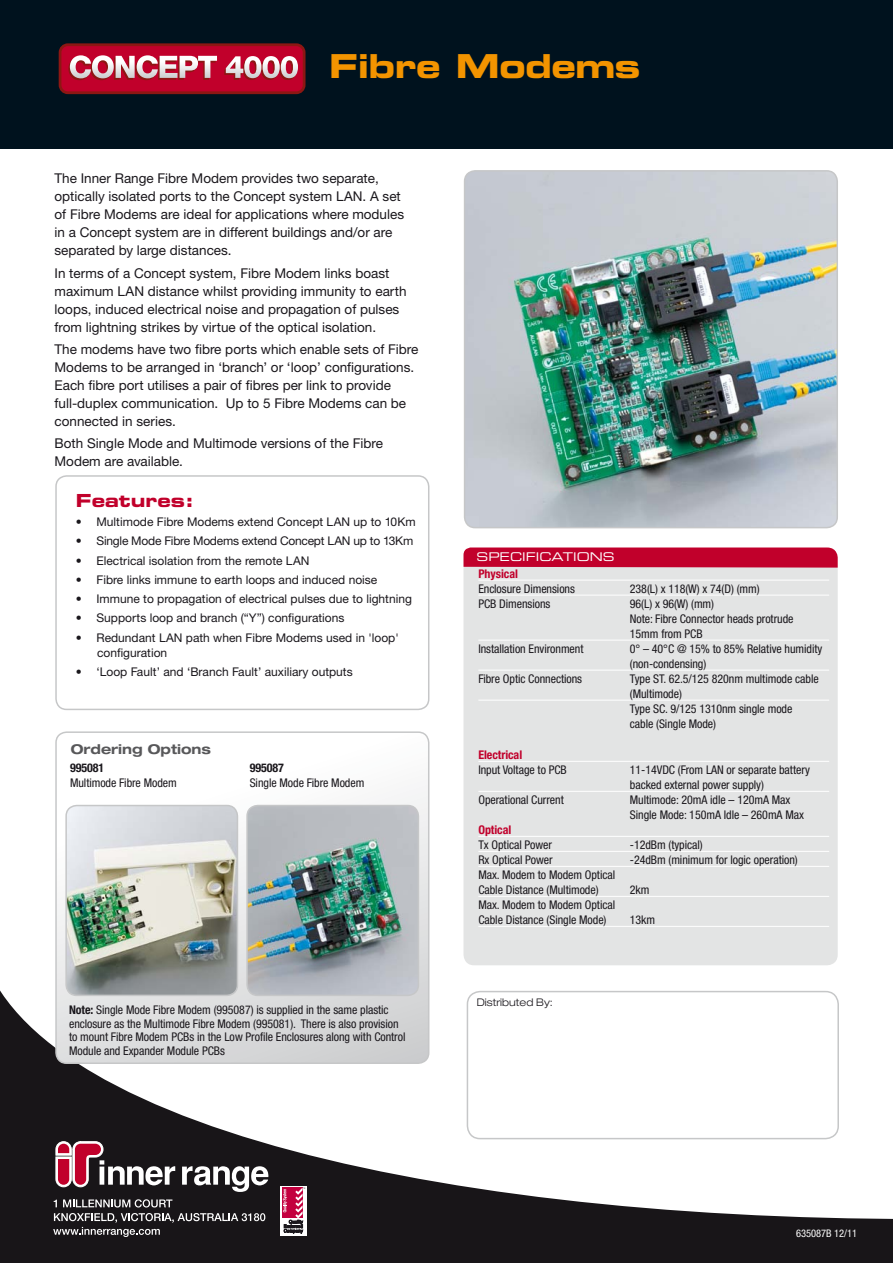
<style>
.page{position:relative;width:893px;height:1263px;background:#fff}
.page>*{position:absolute;margin:0;border:0;box-sizing:border-box;transform-origin:0 0}
.t1{font:33px "Eurostile Bold Extended Two";letter-spacing:-.02em;color:#f39400}
.t2{font:18px "Eurostile Bold Extended Two";color:#c1002b}
.t3{font:13.5px/18px "Helvetica Neue CE";color:#1a171c}
.t4{font:700 expanded 13.5px "Helvetica Neue";color:#58585a}
.t5{font:condensed 12px/15px "Helvetica Neue";letter-spacing:-.005em;color:#1a171c}
.t6{font:12px/15px "Helvetica Neue CE";color:#1a171c}
.t7{font:12px "Helvetica Neue CE";letter-spacing:-.02em;color:#1a171c}
.t8{font:700 condensed 12px "Helvetica Neue";letter-spacing:-.005em;color:#c1002b}
.t9{font:12px "Eurostile Extended Two";color:#fff}
.t10{font:700 condensed 12px "Helvetica Neue";letter-spacing:-.005em;color:#1a171c}
.t11{font:300 expanded 10.5px "Helvetica Neue";color:#1a171c}
.t12{font:condensed 10.5px "Helvetica Neue";letter-spacing:-.005em;color:#fff}
.s1{font-weight:700}
</style>
<div class="page">
<svg style="left:0;top:911px;width:893px;height:352px"></svg>
<svg style="left:54px;top:1200px;width:3px;height:7px"></svg>
<svg style="left:63px;top:1199px;width:109px;height:8px"></svg>
<svg style="left:53px;top:1213px;width:212px;height:24px;background:#424042"></svg>
<svg style="left:55px;top:1141px;width:120px;height:46px"></svg>
<svg style="left:182px;top:1166px;width:86px;height:26px"></svg>
<div style="left:280px;top:1186px;width:26px;height:49px;background:#fff"></div>
<div style="left:282px;top:1187px;width:21px;height:31px;background:#c3003f"></div>
<svg style="left:283px;top:1187px;width:22px;height:46px"></svg>
<div style="left:0;top:0;width:893px;height:149px;background:#00121e"></div>
<div style="left:467px;top:991px;width:371px;height:147px;background:#fff;border-radius:13px"></div>
<div style="left:467px;top:991px;width:372px;height:148px;border:2px solid #c6c7c8;border-radius:13px"></div>
<div style="left:60px;top:45px;width:244px;height:48px;background:#c1002b;border-radius:8px"></div>
<div style="left:59px;top:43px;width:247px;height:51px;border:3px solid #8c1713;border-radius:8px"></div>
<svg style="left:68px;top:55px;width:149px;height:25px"></svg>
<svg style="left:224px;top:56px;width:74px;height:24px"></svg>
<div style="left:55px;top:475px;width:374px;height:235px;border:2px solid #c6c7c8;border-radius:11px"></div>
<img style="left:465px;top:173px;width:372px;height:355px">
<div style="left:464px;top:170px;width:374px;height:358px;border:2px solid #c6c7c8;border-radius:11px"></div>
<div style="left:463px;top:559px;width:375px;height:406px;background:#e3e4e4;border-radius:11px"></div>
<svg style="left:463px;top:547px;width:375px;height:21px;background:#c41038"></svg>
<hr style="left:478px;top:580px;width:351px;height:1px;background:#fff">
<hr style="left:478px;top:595px;width:351px;height:1px;background:#fff">
<hr style="left:478px;top:640px;width:351px;height:1px;background:#fff">
<hr style="left:478px;top:670px;width:351px;height:1px;background:#fff">
<hr style="left:478px;top:700px;width:351px;height:1px;background:#fff">
<hr style="left:478px;top:761px;width:351px;height:1px;background:#fff">
<hr style="left:478px;top:791px;width:351px;height:1px;background:#fff">
<hr style="left:478px;top:836px;width:351px;height:1px;background:#fff">
<hr style="left:478px;top:851px;width:351px;height:1px;background:#fff">
<hr style="left:478px;top:866px;width:351px;height:1px;background:#fff">
<hr style="left:478px;top:896px;width:351px;height:1px;background:#fff">
<hr style="left:478px;top:926px;width:351px;height:1px;background:#fff">
<svg style="left:56px;top:734px;width:373px;height:329px"></svg>
<div style="left:55px;top:731px;width:374px;height:333px;border:2px solid #c6c7c8;border-radius:11px"></div>
<img style="left:247px;top:805px;width:171px;height:190px">
<div style="left:246px;top:805px;width:173px;height:191px;border:2px solid #c6c7c8;border-radius:11px"></div>
<img style="left:66px;top:805px;width:171px;height:190px">
<div style="left:65px;top:805px;width:173px;height:191px;border:2px solid #c6c7c8;border-radius:11px"></div>
<h1 class="t1" style="left:329px;top:42px;width:313px">Fibre Modems</h1>
<p class="t3" style="left:55px;top:170px;width:351px">The Inner Range Fibre Modem provides two separate, optically isolated ports to the Concept system LAN. A set of Fibre Modems are ideal for applications where modules in a Concept system are in different buildings and/or are separated by large distances.</p>
<p class="t3" style="left:55px;top:264px;width:354px">In terms of a Concept system, Fibre Modem links boast maximum LAN distance whilst providing immunity to earth loops, induced electrical noise and propagation of pulses from lightning strikes by virtue of the optical isolation.</p>
<p class="t3" style="left:55px;top:340px;width:365px">The modems have two fibre ports which enable sets of Fibre Modems to be arranged in ‘branch’ or ‘loop’ configurations.<br>Each fibre port utilises a pair of fibres per link to provide full-duplex communication. Up to 5 Fibre Modems can be connected in series.</p>
<p class="t3" style="left:55px;top:434px;width:330px">Both Single Mode and Multimode versions of the Fibre<br>Modem are available.</p>
<h2 class="t2" style="left:76px;top:488px;width:120px">Features:</h2>
<p class="t6" style="left:76px;top:514px;width:341px">• Multimode Fibre Modems extend Concept LAN up to 10Km</p>
<p class="t7" style="left:76px;top:534px;width:339px">• Single Mode Fibre Modems extend Concept LAN up to 13Km</p>
<p class="t6" style="left:76px;top:553px;width:235px">• Electrical isolation from the remote LAN</p>
<p class="t6" style="left:76px;top:572px;width:303px">• Fibre links immune to earth loops and induced noise</p>
<p class="t6" style="left:76px;top:591px;width:338px">• Immune to propagation of electrical pulses due to lightning</p>
<p class="t6" style="left:76px;top:611px;width:270px">• Supports loop and branch (“Y”) configurations</p>
<p class="t6" style="left:97px;top:630px;width:303px;text-indent:-21px">• Redundant LAN path when Fibre Modems used in 'loop' configuration</p>
<p class="t6" style="left:76px;top:664px;width:278px">• ‘Loop Fault’ and ‘Branch Fault’ auxiliary outputs</p>
<p class="t4" style="left:71px;top:740px;width:142px">Ordering Options</p>
<p class="t10" style="left:70px;top:760px;width:36px">995081</p>
<p class="t5" style="left:70px;top:775px;width:108px">Multimode Fibre Modem</p>
<p class="t10" style="left:250px;top:760px;width:36px">995087</p>
<p class="t5" style="left:250px;top:775px;width:116px">Single Mode Fibre Modem</p>
<p class="t5" style="left:69px;top:1003px;width:338px;line-height:13.5px"><span class="s1">Note:</span> Single Mode Fibre Modem (995087) is supplied in the same plastic enclosure as the Multimode Fibre Modem (995081). There is also provision to mount Fibre Modem PCBs in the Low Profile Enclosures along with Control Module and Expander Module PCBs</p>
<p class="t9" style="left:476px;top:548px;width:140px">SPECIFICATIONS</p>
<p class="t8" style="left:478px;top:566px;width:41px">Physical</p>
<p class="t5" style="left:478px;top:581px;width:98px">Enclosure Dimensions</p>
<p class="t5" style="left:630px;top:581px;width:131px">238(L) x 118(W) x 74(D) (mm)</p>
<p class="t5" style="left:478px;top:596px;width:74px">PCB Dimensions</p>
<p class="t5" style="left:630px;top:596px;width:165px">96(L) x 96(W) (mm)<br>Note: Fibre Connector heads protrude<br>15mm from PCB</p>
<p class="t5" style="left:478px;top:641px;width:107px">Installation Environment</p>
<p class="t5" style="left:630px;top:641px;width:194px">0° – 40°C @ 15% to 85% Relative humidity (non-condensing)</p>
<p class="t5" style="left:478px;top:671px;width:105px">Fibre Optic Connections</p>
<p class="t5" style="left:630px;top:671px;width:190px">Type ST. 62.5/125 820nm multimode cable (Multimode)<br>Type SC. 9/125 1310nm single mode cable (Single Mode)</p>
<p class="t8" style="left:478px;top:747px;width:45px">Electrical</p>
<p class="t5" style="left:478px;top:762px;width:90px">Input Voltage to PCB</p>
<p class="t5" style="left:630px;top:762px;width:182px">11-14VDC (From LAN or separate battery backed external power supply)</p>
<p class="t5" style="left:478px;top:792px;width:87px">Operational Current</p>
<p class="t5" style="left:630px;top:792px;width:175px">Multimode: 20mA idle – 120mA Max<br>Single Mode: 150mA Idle – 260mA Max</p>
<p class="t8" style="left:478px;top:822px;width:34px">Optical</p>
<p class="t5" style="left:478px;top:837px;width:75px">Tx Optical Power</p>
<p class="t5" style="left:630px;top:837px;width:74px">-12dBm (typical)</p>
<p class="t5" style="left:478px;top:852px;width:76px">Rx Optical Power</p>
<p class="t5" style="left:630px;top:852px;width:169px">-24dBm (minimum for logic operation)</p>
<p class="t5" style="left:478px;top:867px;width:138px">Max. Modem to Modem Optical<br>Cable Distance (Multimode)</p>
<p class="t5" style="left:630px;top:882px;width:21px">2km</p>
<p class="t5" style="left:478px;top:897px;width:138px">Max. Modem to Modem Optical<br>Cable Distance (Single Mode)</p>
<p class="t5" style="left:630px;top:912px;width:27px">13km</p>
<p class="t11" style="left:477px;top:996px;width:78px">Distributed By:</p>
<p class="t12" style="left:796px;top:1227px;width:62px">635087B 12/11</p>
</div>
